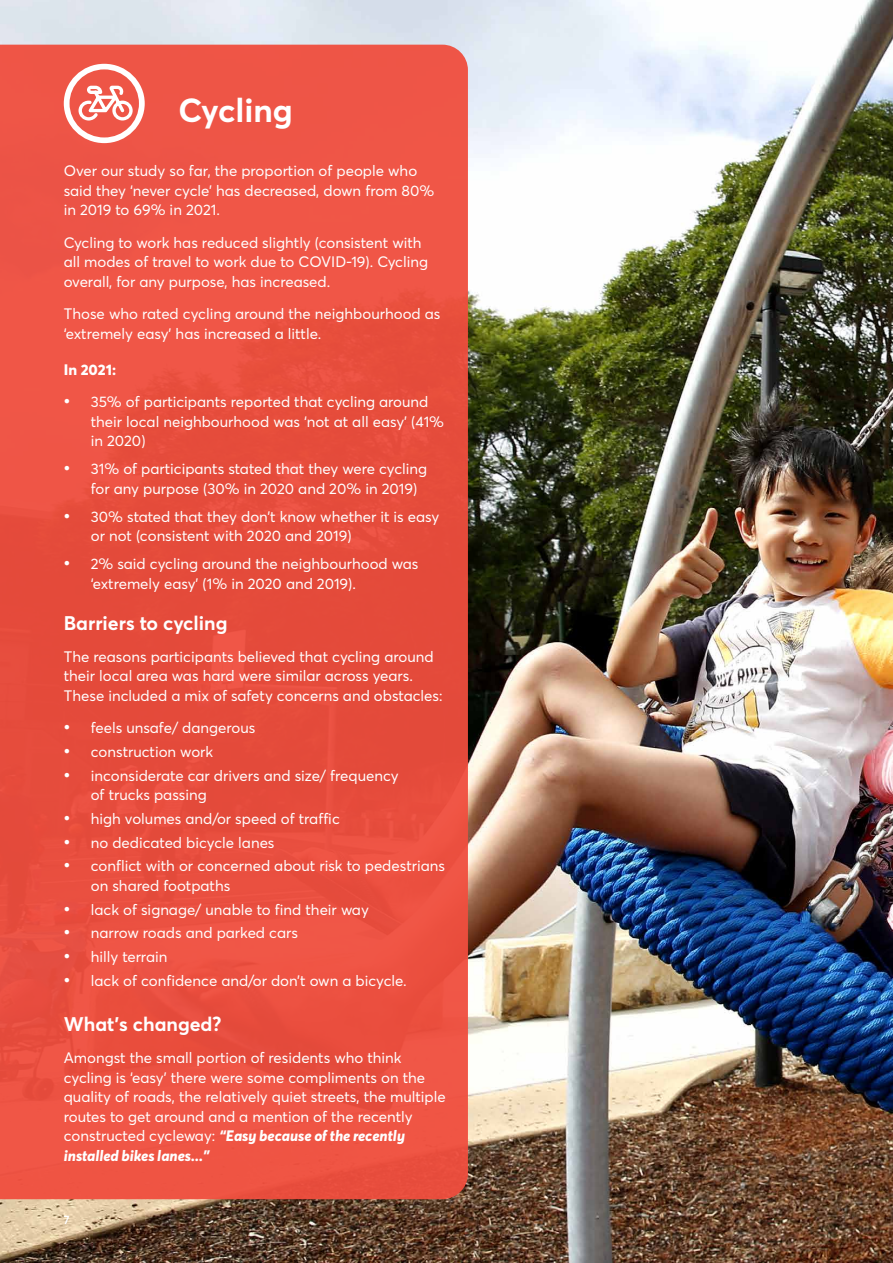
<style>
.page{position:relative;width:893px;height:1263px;background:#fff}
.page>*{position:absolute;margin:0;border:0;box-sizing:border-box;transform-origin:0 0}
.t1{font:700 33px "Parramatta";color:#fff}
.t2{font:700 19.5px "Parramatta";color:#fff}
.t3{font:15px/19.5px "Parramatta";color:#fff}
.t4{font:800 15px "Parramatta";color:#fff}
.t5{font:600 12px "Parramatta";color:#fff}
.s1{font-family:"Times New Roman";font-size:18px}
.s2{font-weight:800;font-style:italic}
</style>
<div class="page">
<img style="left:0;top:0;width:893px;height:1263px">
<div style="left:0;top:45px;width:468px;height:1154px;background:#ea5040"></div>
<svg style="left:64px;top:64px;width:81px;height:79px"></svg>
<h1 class="t1" style="left:179px;top:87px;width:116px">Cycling</h1>
<p class="t3" style="left:64px;top:161px;width:372px">Over our study so far, the proportion of people who said they ‘never cycle’ has decreased, down from 80% in 2019 to 69% in 2021.</p>
<p class="t3" style="left:64px;top:232px;width:366px">Cycling to work has reduced slightly (consistent with all modes of travel to work due to COVID-19). Cycling overall, for any purpose, has increased.</p>
<p class="t3" style="left:64px;top:303px;width:378px">Those who rated cycling around the neighbourhood as ‘extremely easy’ has increased a little.</p>
<p class="t4" style="left:64px;top:359px;width:54px">In 2021:</p>
<p class="t3" style="left:91px;top:391px;width:355px;text-indent:-27px"><span class="s1">•</span> 35% of participants reported that cycling around their local neighbourhood was ‘not at all easy’ (41% in 2020)</p>
<p class="t3" style="left:91px;top:458px;width:338px;text-indent:-27px"><span class="s1">•</span> 31% of participants stated that they were cycling for any purpose (30% in 2020 and 20% in 2019)</p>
<p class="t3" style="left:91px;top:506px;width:350px;text-indent:-27px"><span class="s1">•</span> 30% stated that they don’t know whether it is easy or not (consistent with 2020 and 2019)</p>
<p class="t3" style="left:91px;top:553px;width:329px;text-indent:-27px"><span class="s1">•</span> 2% said cycling around the neighbourhood was ‘extremely easy’ (1% in 2020 and 2019).</p>
<h2 class="t2" style="left:64px;top:609px;width:165px">Barriers to cycling</h2>
<p class="t3" style="left:64px;top:646px;width:380px">The reasons participants believed that cycling around their local area was hard were similar across years.<br>These included a mix of safety concerns and obstacles:</p>
<p class="t3" style="left:64px;top:717px;width:193px"><span class="s1">•</span> feels unsafe/ dangerous</p>
<p class="t3" style="left:64px;top:741px;width:151px"><span class="s1">•</span> construction work</p>
<p class="t3" style="left:91px;top:765px;width:309px;text-indent:-27px"><span class="s1">•</span> inconsiderate car drivers and size/ frequency of trucks passing</p>
<p class="t3" style="left:64px;top:808px;width:278px"><span class="s1">•</span> high volumes and/or speed of traffic</p>
<p class="t3" style="left:64px;top:832px;width:212px"><span class="s1">•</span> no dedicated bicycle lanes</p>
<p class="t3" style="left:91px;top:856px;width:356px;text-indent:-27px"><span class="s1">•</span> conflict with or concerned about risk to pedestrians on shared footpaths</p>
<p class="t3" style="left:64px;top:899px;width:307px"><span class="s1">•</span> lack of signage/ unable to find their way</p>
<p class="t3" style="left:64px;top:923px;width:236px"><span class="s1">•</span> narrow roads and parked cars</p>
<p class="t3" style="left:64px;top:946px;width:105px"><span class="s1">•</span> hilly terrain</p>
<p class="t3" style="left:64px;top:970px;width:344px"><span class="s1">•</span> lack of confidence and/or don’t own a bicycle.</p>
<h2 class="t2" style="left:64px;top:1010px;width:159px">What’s changed?</h2>
<p class="t3" style="left:64px;top:1048px;width:383px">Amongst the small portion of residents who think cycling is ‘easy’ there were some compliments on the quality of roads, the relatively quiet streets, the multiple routes to get around and a mention of the recently constructed cycleway: <span class="s2">“Easy because of the recently installed bikes lanes...”</span></p>
<p class="t5" style="left:64px;top:1211px;width:7px">7</p>
</div>
